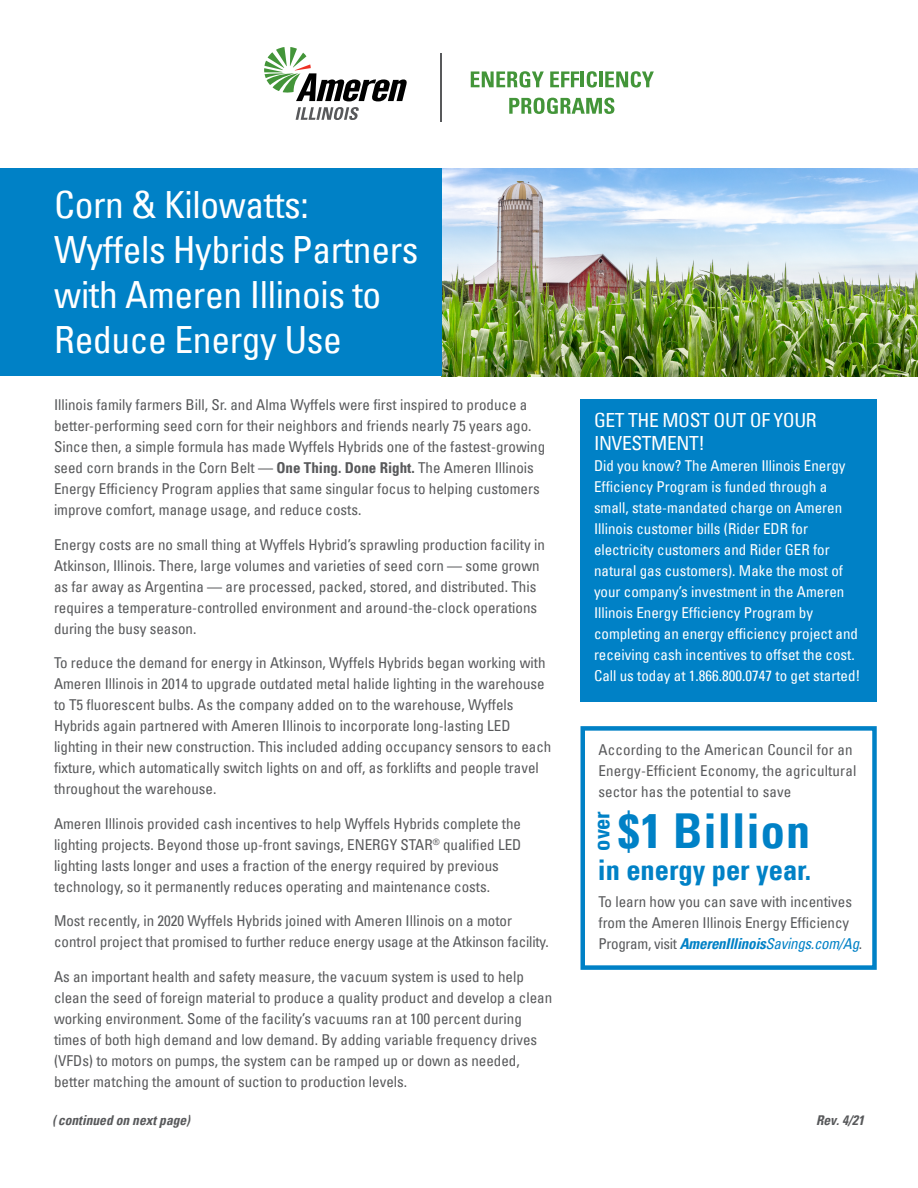
<style>
.page{position:relative;width:918px;height:1188px;background:#fff}
.page>*{position:absolute;margin:0;border:0;box-sizing:border-box;transform-origin:0 0}
.t1{font:48.15px "Univers Com 67 Bold Cond";letter-spacing:.02em;color:#0081c6}
.t2{font:condensed 37.5px/45px "Univers LT";letter-spacing:-.01em;color:#fff}
.t3{font:28.5px "Univers Com 67 Bold Cond";color:#0081c6}
.t4{font:22.5px "Univers Com 67 Bold Cond";color:#0081c6}
.t5{font:condensed 19.5px/22.5px "Univers LT";letter-spacing:-.02em;color:#fff}
.t6{font:condensed 15px/21px "Univers LT";color:#58595b}
.t7{font:condensed 15px/21px "Univers LT";color:#fff}
.t8{font:italic 700 condensed 13.5px "Univers";color:#58595b}
.s1{font-family:"Univers Com 67 Bold Cond";font-stretch:normal}
.s2{font-family:"Univers";font-weight:700;font-style:italic;color:#0081c6}
.s3{font-family:"Univers";font-style:italic;color:#0081c6}
</style>
<div class="page">
<img style="left:441px;top:169px;width:477px;height:207px">
<div style="left:0;top:169px;width:441px;height:207px;background:#0081c6"></div>
<hr style="left:440px;top:53px;width:2px;height:69px;background:#58595b">
<svg style="left:264px;top:47px;width:143px;height:54px"></svg>
<svg style="left:296px;top:107px;width:63px;height:13px"></svg>
<svg style="left:471px;top:71px;width:73px;height:17px"></svg>
<svg style="left:550px;top:71px;width:29px;height:16px"></svg>
<hr style="left:581px;top:71px;width:3px;height:16px;background:#439539">
<svg style="left:587px;top:71px;width:10px;height:17px"></svg>
<hr style="left:599px;top:71px;width:3px;height:16px;background:#439539">
<svg style="left:605px;top:71px;width:49px;height:17px"></svg>
<svg style="left:509px;top:98px;width:105px;height:16px"></svg>
<div style="left:580px;top:400px;width:297px;height:302px;background:#0081c6"></div>
<div style="left:580px;top:726px;width:297px;height:244px;border:4px solid #0081c6"></div>
<h2 class="t2" style="left:54px;top:182px;width:366px">Corn &amp; Kilowatts:<br>Wyffels Hybrids Partners with Ameren Illinois to<br>Reduce Energy Use</h2>
<p class="t6" style="left:54px;top:394px;width:493px">Illinois family farmers Bill, Sr. and Alma Wyffels were first inspired to produce a better-performing seed corn for their neighbors and friends nearly 75 years ago.<br>Since then, a simple formula has made Wyffels Hybrids one of the fastest-growing seed corn brands in the Corn Belt — <span class="s1">One Thing. Done Right.</span> The Ameren Illinois Energy Efficiency Program applies that same singular focus to helping customers improve comfort, manage usage, and reduce costs.</p>
<p class="t6" style="left:54px;top:534px;width:492px">Energy costs are no small thing at Wyffels Hybrid’s sprawling production facility in Atkinson, Illinois. There, large volumes and varieties of seed corn — some grown as far away as Argentina — are processed, packed, stored, and distributed. This requires a temperature-controlled environment and around-the-clock operations during the busy season.</p>
<p class="t6" style="left:54px;top:652px;width:499px">To reduce the demand for energy in Atkinson, Wyffels Hybrids began working with Ameren Illinois in 2014 to upgrade outdated metal halide lighting in the warehouse to T5 fluorescent bulbs. As the company added on to the warehouse, Wyffels Hybrids again partnered with Ameren Illinois to incorporate long-lasting LED lighting in their new construction. This included adding occupancy sensors to each fixture, which automatically switch lights on and off, as forklifts and people travel throughout the warehouse.</p>
<p class="t6" style="left:54px;top:813px;width:469px">Ameren Illinois provided cash incentives to help Wyffels Hybrids complete the lighting projects. Beyond those up-front savings, ENERGY STAR<sup>®</sup> qualified LED lighting lasts longer and uses a fraction of the energy required by previous technology, so it permanently reduces operating and maintenance costs.</p>
<p class="t6" style="left:54px;top:910px;width:496px">Most recently, in 2020 Wyffels Hybrids joined with Ameren Illinois on a motor control project that promised to further reduce energy usage at the Atkinson facility.</p>
<p class="t6" style="left:54px;top:966px;width:500px">As an important health and safety measure, the vacuum system is used to help clean the seed of foreign material to produce a quality product and develop a clean working environment. Some of the facility’s vacuums ran at 100 percent during times of both high demand and low demand. By adding variable frequency drives (VFDs) to motors on pumps, the system can be ramped up or down as needed, better matching the amount of suction to production levels.</p>
<h3 class="t5" style="left:594px;top:409px;width:224px">GET THE MOST OUT OF YOUR<br>INVESTMENT!</h3>
<p class="t7" style="left:594px;top:455px;width:268px">Did you know? The Ameren Illinois Energy Efficiency Program is funded through a small, state-mandated charge on Ameren Illinois customer bills (Rider EDR for electricity customers and Rider GER for natural gas customers). Make the most of your company’s investment in the Ameren Illinois Energy Efficiency Program by completing an energy efficiency project and receiving cash incentives to offset the cost.<br>Call us today at 1.866.800.0747 to get started!</p>
<p class="t6" style="left:598px;top:739px;width:259px">According to the American Council for an<br>Energy-Efficient Economy, the agricultural sector has the potential to save</p>
<h1 class="t1" style="left:618px;top:801px;width:194px">$1 Billion</h1>
<h3 class="t3" style="left:598px;top:852px;width:215px">in energy per year.</h3>
<h3 class="t4" style="left:588px;top:850px;width:41px;rotate:-90deg">over</h3>
<p class="t6" style="left:598px;top:891px;width:265px">To learn how you can save with incentives from the Ameren Illinois Energy Efficiency<br>Program, visit <span class="s2">AmerenIllinois</span><span class="s3">Savings.com/Ag</span>.</p>
<p class="t8" style="left:54px;top:1112px;width:137px">(continued on next page)</p>
<p class="t8" style="left:816px;top:1112px;width:49px">Rev. 4/21</p>
</div>
